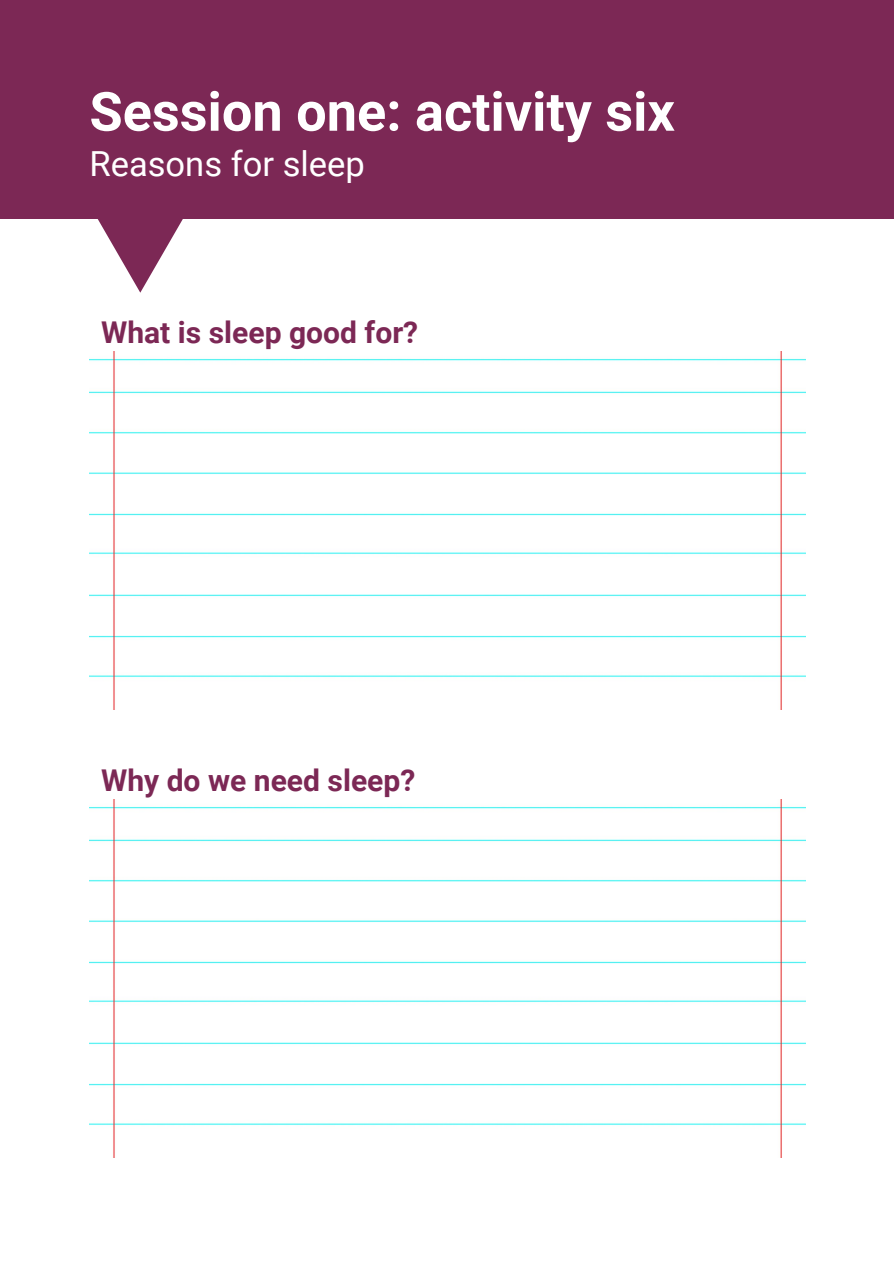
<style>
.page{position:relative;width:894px;height:1264px;background:#fff}
.page>*{position:absolute;margin:0;border:0;box-sizing:border-box;transform-origin:0 0}
.t1{font:700 54px "Roboto";color:#fff}
.t2{font:34.5px "Roboto";color:#fff}
.t3{font:700 30px "Roboto";color:#7c2855}
</style>
<div class="page">
<div style="left:0;top:0;width:893px;height:219px;background:#7c2855"></div>
<svg style="left:97px;top:219px;width:86px;height:74px"></svg>
<img style="left:89px;top:351px;width:715px;height:358px">
<img style="left:89px;top:799px;width:715px;height:358px">
<h1 class="t1" style="left:89px;top:81px;width:587px">Session one: activity six</h1>
<p class="t2" style="left:89px;top:144px;width:277px">Reasons for sleep</p>
<p class="t3" style="left:101px;top:315px;width:318px">What is sleep good for?</p>
<p class="t3" style="left:101px;top:763px;width:315px">Why do we need sleep?</p>
</div>
